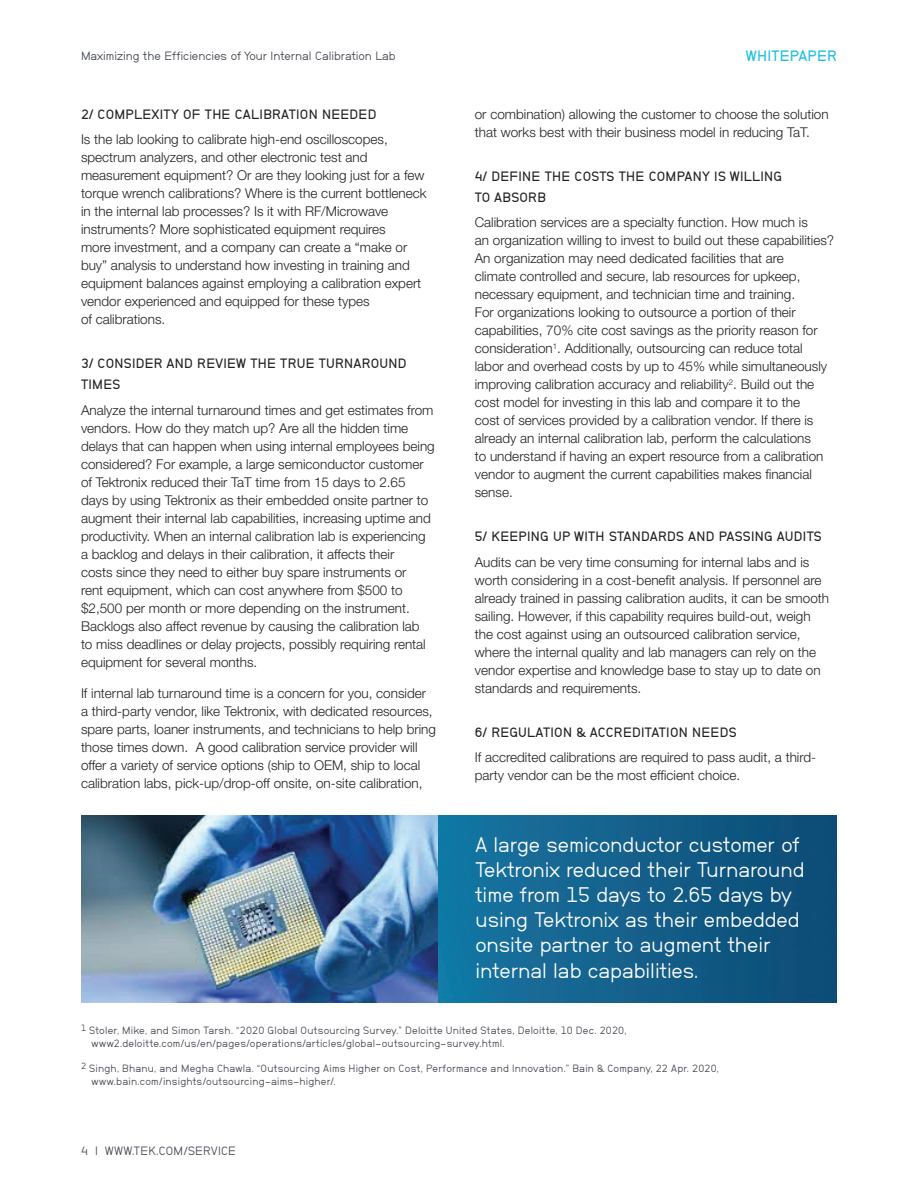
<style>
.page{position:relative;width:918px;height:1188px;background:#fff}
.page>*{position:absolute;margin:0;border:0;box-sizing:border-box;transform-origin:0 0}
.t1{font:21px/25.2px "Neubau Grotesk Nor";color:#fff}
.t2{font:15px "Neubau Grotesk Hal";letter-spacing:.02em;color:#1cbfdf}
.t3{font:300 13.5px/18px "Helvetica Neue CE";color:#231f20}
.t4{font:13.5px/21px "Neubau Grotesk Hal";letter-spacing:.02em;color:#231f20}
.t5{font:12px "Neubau Grotesk Nor";color:#41464e}
.t6{font:12px "Neubau Grotesk Nor";letter-spacing:.02em;color:#41464e}
.t7{font:10.5px/12.6px "Neubau Grotesk Nor";letter-spacing:.02em;color:#41464e}
</style>
<div class="page">
<img style="left:437px;top:816px;width:399px;height:186px">
<img style="left:81px;top:816px;width:356px;height:186px">
<p class="t5" style="left:81px;top:49px;width:316px">Maximizing the Efficiencies of Your Internal Calibration Lab</p>
<p class="t2" style="left:746px;top:46px;width:93px">WHITEPAPER</p>
<p class="t4" style="left:81px;top:103px;width:297px">2/ COMPLEXITY OF THE CALIBRATION NEEDED</p>
<p class="t3" style="left:81px;top:131px;width:347px">Is the lab looking to calibrate high-end oscilloscopes, spectrum analyzers, and other electronic test and measurement equipment? Or are they looking just for a few torque wrench calibrations? Where is the current bottleneck in the internal lab processes? Is it with RF/Microwave instruments? More sophisticated equipment requires<br>more investment, and a company can create a “make or buy” analysis to understand how investing in training and equipment balances against employing a calibration expert vendor experienced and equipped for these types<br>of calibrations.</p>
<p class="t4" style="left:81px;top:353px;width:327px">3/ CONSIDER AND REVIEW THE TRUE TURNAROUND<br>TIMES</p>
<p class="t3" style="left:81px;top:401px;width:355px">Analyze the internal turnaround times and get estimates from vendors. How do they match up? Are all the hidden time delays that can happen when using internal employees being considered? For example, a large semiconductor customer of Tektronix reduced their TaT time from 15 days to 2.65 days by using Tektronix as their embedded onsite partner to augment their internal lab capabilities, increasing uptime and productivity. When an internal calibration lab is experiencing a backlog and delays in their calibration, it affects their<br>costs since they need to either buy spare instruments or<br>rent equipment, which can cost anywhere from $500 to $2,500 per month or more depending on the instrument.<br>Backlogs also affect revenue by causing the calibration lab<br>to miss deadlines or delay projects, possibly requiring rental equipment for several months.</p>
<p class="t3" style="left:81px;top:684px;width:357px">If internal lab turnaround time is a concern for you, consider a third-party vendor, like Tektronix, with dedicated resources, spare parts, loaner instruments, and technicians to help bring those times down. A good calibration service provider will offer a variety of service options (ship to OEM, ship to local calibration labs, pick-up/drop-off onsite, on-site calibration,</p>
<p class="t3" style="left:475px;top:105px;width:355px">or combination) allowing the customer to choose the solution that works best with their business model in reducing TaT.</p>
<p class="t4" style="left:475px;top:165px;width:309px">4/ DEFINE THE COSTS THE COMPANY IS WILLING<br>TO ABSORB</p>
<p class="t3" style="left:475px;top:213px;width:361px">Calibration services are a specialty function. How much is<br>an organization willing to invest to build out these capabilities?<br>An organization may need dedicated facilities that are<br>climate controlled and secure, lab resources for upkeep, necessary equipment, and technician time and training.<br>For organizations looking to outsource a portion of their capabilities, 70% cite cost savings as the priority reason for consideration<sup>1</sup>. Additionally, outsourcing can reduce total labor and overhead costs by up to 45% while simultaneously improving calibration accuracy and reliability<sup>2</sup>. Build out the cost model for investing in this lab and compare it to the<br>cost of services provided by a calibration vendor. If there is already an internal calibration lab, perform the calculations<br>to understand if having an expert resource from a calibration vendor to augment the current capabilities makes financial sense.</p>
<p class="t4" style="left:475px;top:526px;width:349px">5/ KEEPING UP WITH STANDARDS AND PASSING AUDITS</p>
<p class="t3" style="left:475px;top:553px;width:356px">Audits can be very time consuming for internal labs and is worth considering in a cost-benefit analysis. If personnel are already trained in passing calibration audits, it can be smooth sailing. However, if this capability requires build-out, weigh the cost against using an outsourced calibration service, where the internal quality and lab managers can rely on the vendor expertise and knowledge base to stay up to date on standards and requirements.</p>
<p class="t4" style="left:475px;top:721px;width:263px">6/ REGULATION &amp; ACCREDITATION NEEDS</p>
<p class="t3" style="left:475px;top:748px;width:343px">If accredited calibrations are required to pass audit, a third&shy;party vendor can be the most efficient choice.</p>
<h1 class="t1" style="left:475px;top:831px;width:331px">A large semiconductor customer of<br>Tektronix reduced their Turnaround time from 15 days to 2.65 days by using Tektronix as their embedded onsite partner to augment their internal lab capabilities.</h1>
<p class="t7" style="left:91px;top:1024px;width:537px;text-indent:-10px"><sup>1</sup> Stoler, Mike, and Simon Tarsh. “2020 Global Outsourcing Survey.” Deloitte United States, Deloitte, 10 Dec. 2020, www2.deloitte.com/us/en/pages/operations/articles/global-outsourcing-survey.html.</p>
<p class="t7" style="left:91px;top:1062px;width:629px;text-indent:-10px"><sup>2</sup> Singh, Bhanu, and Megha Chawla. “Outsourcing Aims Higher on Cost, Performance and Innovation.” Bain &amp; Company, 22 Apr. 2020, www.bain.com/insights/outsourcing-aims-higher/.</p>
<p class="t6" style="left:81px;top:1144px;width:156px">4 | WWW.TEK.COM/SERVICE</p>
</div>
